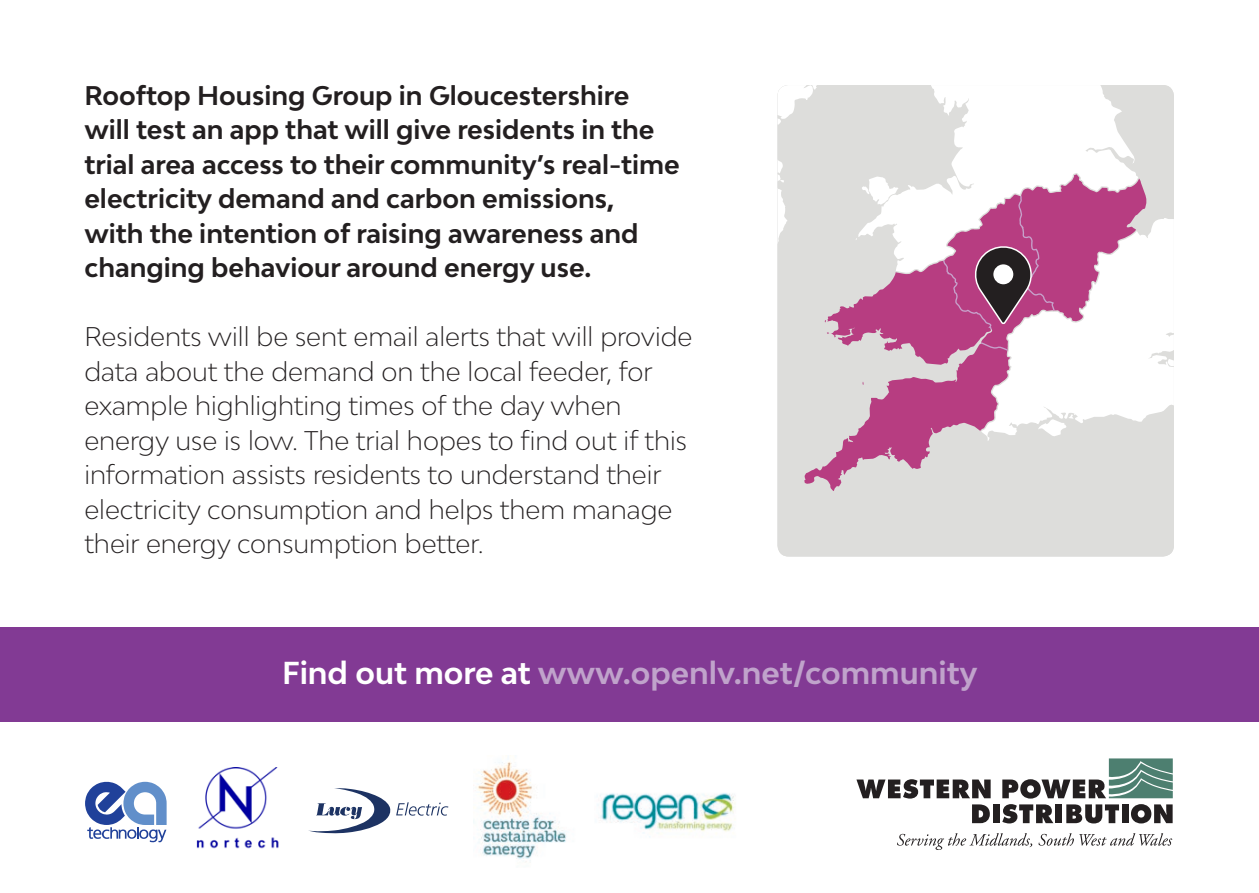
<style>
.page{position:relative;width:1259px;height:893px;background:#fff}
.page>*{position:absolute;margin:0;border:0;box-sizing:border-box;transform-origin:0 0}
.t1{font:700 30px "Bw Modelica";color:#c0a3cb}
.t2{font:300 25.5px/34.5px "Bw Modelica";color:#231f20}
.t3{font:700 25.5px/34.5px "Bw Modelica";color:#231f20}
.s1{color:#fff}
</style>
<div class="page">
<div style="left:0;top:627px;width:1259px;height:95px;background:#823a94"></div>
<div style="left:777px;top:85px;width:397px;height:471px;background:#dddddb"></div>
<div style="left:777px;top:273px;width:27px;height:87px;background:#dddddb"></div>
<svg style="left:777px;top:85px;width:361px;height:188px;fill:#dddddb"></svg>
<svg style="left:804px;top:174px;width:342px;height:317px;background:#d8bac9"></svg>
<svg style="left:943px;top:195px;width:231px;height:246px"></svg>
<div style="left:993px;top:264px;width:20px;height:20px;background:#fff;border-radius:50%"></div>
<svg style="left:85px;top:782px;width:82px;height:60px"></svg>
<img style="left:196px;top:768px;width:83px;height:81px">
<svg style="left:308px;top:788px;width:140px;height:46px"></svg>
<img style="left:473px;top:762px;width:94px;height:100px">
<img style="left:597px;top:793px;width:138px;height:44px">
<svg style="left:856px;top:779px;width:134px;height:44px"></svg>
<div style="left:993px;top:804px;width:7px;height:19px;background:#231f20"></div>
<svg style="left:897px;top:833px;width:135px;height:17px"></svg>
<svg style="left:1038px;top:833px;width:134px;height:13px"></svg>
<svg style="left:1002px;top:758px;width:170px;height:65px"></svg>
<p class="t3" style="left:84px;top:78px;width:597px">Rooftop Housing Group in Gloucestershire will test an app that will give residents in the trial area access to their community’s real-time electricity demand and carbon emissions, with the intention of raising awareness and changing behaviour around energy use.</p>
<p class="t2" style="left:84px;top:319px;width:609px">Residents will be sent email alerts that will provide data about the demand on the local feeder, for example highlighting times of the day when energy use is low. The trial hopes to find out if this information assists residents to understand their electricity consumption and helps them manage their energy consumption better.</p>
<p class="t1" style="left:282px;top:653px;width:697px"><span class="s1">Find out more at</span> www.openlv.net/community</p>
</div>
